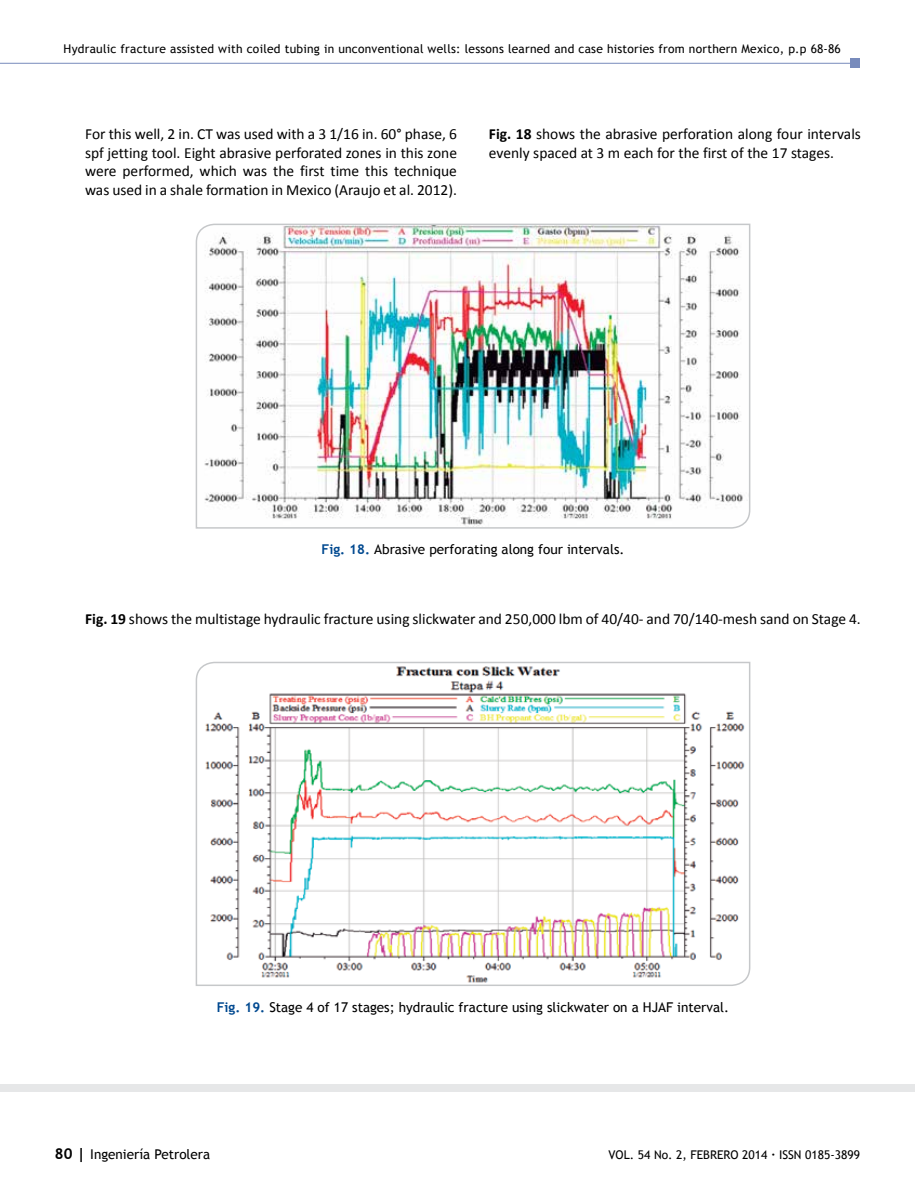
<style>
.page{position:relative;width:915px;height:1191px;background:#fff}
.page>*{position:absolute;margin:0;border:0;box-sizing:border-box;transform-origin:0 0}
.t1{font:15.45px/18.6px "Calibri";color:#000;text-align:justify}
.t2{font:13.5px "Trebuchet MS";color:#000}
.t3{font:12px "Trebuchet MS";letter-spacing:.02em;color:#000}
.t4{font:12px "Trebuchet MS";color:#000}
.s1{font-weight:700}
.s2{font-weight:700;color:#004990}
.s3{font-weight:700;font-size:15px}
</style>
<div class="page">
<hr style="left:0;top:63px;width:854px;height:1px;background:#788bbc">
<div style="left:850px;top:59px;width:9px;height:9px;background:#788bbc"></div>
<img style="left:195px;top:223px;width:555px;height:306px">
<svg style="left:195px;top:661px;width:555px;height:325px"></svg>
<div style="left:0;top:1084px;width:914px;height:8px;background:#e6e7e8"></div>
<p class="t3" style="left:64px;top:42px;width:778px">Hydraulic fracture assisted with coiled tubing in unconventional wells: lessons learned and case histories from northern Mexico, p.p 68-86</p>
<p class="t1" style="left:85px;top:125px;width:373px">For this well, 2 in. CT was used with a 3 1/16 in. 60° phase, 6 spf jetting tool. Eight abrasive perforated zones in this zone were performed, which was the first time this technique was used in a shale formation in Mexico (Araujo et al. 2012).</p>
<p class="t1" style="left:489px;top:125px;width:373px"><span class="s1">Fig. 18</span> shows the abrasive perforation along four intervals evenly spaced at 3 m each for the first of the 17 stages.</p>
<p class="t2" style="left:321px;top:541px;width:304px"><span class="s2">Fig. 18.</span> Abrasive perforating along four intervals.</p>
<p class="t1" style="left:85px;top:609px;width:777px"><span class="s1">Fig. 19</span> shows the multistage hydraulic fracture using slickwater and 250,000 lbm of 40/40- and 70/140-mesh sand on Stage 4.</p>
<p class="t2" style="left:217px;top:999px;width:513px"><span class="s2">Fig. 19.</span> Stage 4 of 17 stages; hydraulic fracture using slickwater on a HJAF interval.</p>
<p class="t2" style="left:55px;top:1146px;width:157px"><span class="s3">80 |</span> Ingeniería Petrolera</p>
<p class="t4" style="left:608px;top:1147px;width:253px">VOL. 54 No. 2, FEBRERO 2014 <span class="s1">·</span> ISSN 0185-3899</p>
</div>
